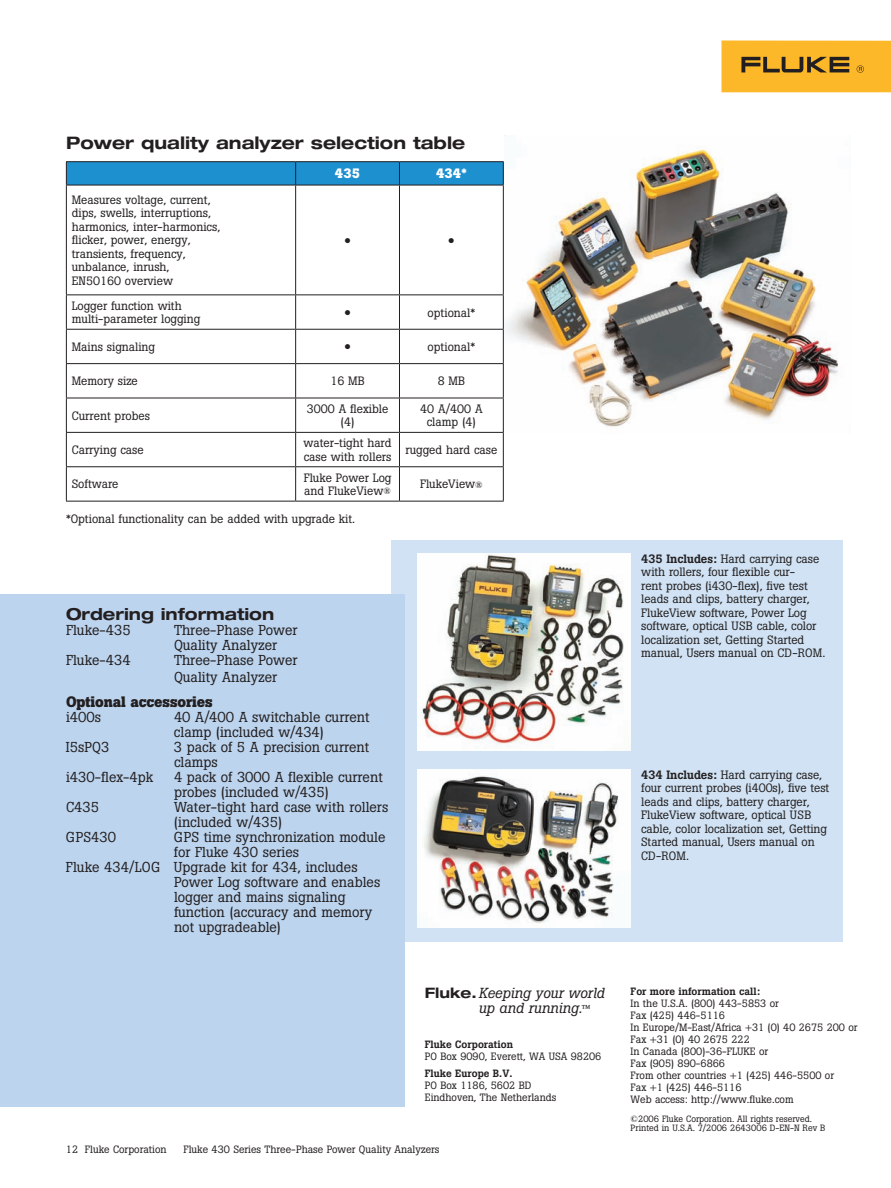
<style>
.page{position:relative;width:891px;height:1188px;background:#fff}
.page>*{position:absolute;margin:0;border:0;box-sizing:border-box;transform-origin:0 0}
.t1{font:21px "Boton";color:#231f20}
.t2{font:700 expanded 17.25px "Helvetica Neue";color:#231f20}
.t3{font:700 expanded 16.5px "Helvetica Neue";color:#231f20}
.t4{font:700 15px "Boton";letter-spacing:-.005em;color:#231f20}
.t5{font:italic 14.4px/14.4px "Boton";color:#231f20}
.t6{font:14.25px/15px "Boton";color:#231f20}
.t7{font:700 13.5px "Boton";color:#fff}
.t8{font:12px/13.5px "Boton";color:#231f20}
.t9{font:10.5px/12px "Boton";color:#231f20}
.t10{font:500 10.5px "Boton";color:#231f20}
.t11{font:9px/9.8px "Boton";color:#231f20}
.s1{font-size:9px}
.s2{font-weight:500}
.s3{font-family:"Helvetica Neue";font-weight:700;font-style:normal;font-stretch:expanded}
.s4{font-size:11.4px}
</style>
<div class="page">
<img style="left:504px;top:135px;width:334px;height:292px">
<div style="left:391px;top:540px;width:452px;height:401px;background:#d0e2f3"></div>
<div style="left:722px;top:40px;width:169px;height:52px;background:#fcb828"></div>
<svg style="left:741px;top:57px;width:108px;height:15px"></svg>
<svg style="left:857px;top:65px;width:7px;height:8px"></svg>
<hr style="left:66px;top:161px;width:230px;height:1px;background:#231f20">
<hr style="left:296px;top:161px;width:103px;height:1px;background:#231f20">
<hr style="left:399px;top:161px;width:105px;height:1px;background:#231f20">
<svg style="left:66px;top:162px;width:438px;height:23px;background:#1d8cc9"></svg>
<hr style="left:66px;top:185px;width:230px;height:1px;background:#231f20">
<hr style="left:66px;top:185px;width:1px;height:109px;background:#231f20">
<hr style="left:296px;top:185px;width:103px;height:1px;background:#231f20">
<hr style="left:295px;top:185px;width:1px;height:109px;background:#231f20">
<hr style="left:399px;top:185px;width:105px;height:1px;background:#231f20">
<hr style="left:399px;top:185px;width:1px;height:109px;background:#231f20">
<hr style="left:503px;top:185px;width:1px;height:109px;background:#231f20">
<hr style="left:66px;top:294px;width:230px;height:1px;background:#231f20">
<hr style="left:66px;top:295px;width:1px;height:34px;background:#231f20">
<hr style="left:296px;top:294px;width:103px;height:1px;background:#231f20">
<hr style="left:295px;top:295px;width:1px;height:34px;background:#231f20">
<hr style="left:399px;top:294px;width:105px;height:1px;background:#231f20">
<hr style="left:399px;top:295px;width:1px;height:34px;background:#231f20">
<hr style="left:503px;top:295px;width:1px;height:34px;background:#231f20">
<hr style="left:66px;top:329px;width:230px;height:1px;background:#231f20">
<hr style="left:66px;top:330px;width:1px;height:33px;background:#231f20">
<hr style="left:296px;top:329px;width:103px;height:1px;background:#231f20">
<hr style="left:295px;top:330px;width:1px;height:33px;background:#231f20">
<hr style="left:399px;top:329px;width:105px;height:1px;background:#231f20">
<hr style="left:399px;top:330px;width:1px;height:33px;background:#231f20">
<hr style="left:503px;top:330px;width:1px;height:33px;background:#231f20">
<hr style="left:66px;top:363px;width:230px;height:1px;background:#231f20">
<hr style="left:66px;top:364px;width:1px;height:34px;background:#231f20">
<hr style="left:296px;top:363px;width:103px;height:1px;background:#231f20">
<hr style="left:295px;top:364px;width:1px;height:34px;background:#231f20">
<hr style="left:399px;top:363px;width:105px;height:1px;background:#231f20">
<hr style="left:399px;top:364px;width:1px;height:34px;background:#231f20">
<hr style="left:503px;top:364px;width:1px;height:34px;background:#231f20">
<hr style="left:66px;top:398px;width:230px;height:1px;background:#231f20">
<hr style="left:66px;top:398px;width:1px;height:34px;background:#231f20">
<hr style="left:296px;top:398px;width:103px;height:1px;background:#231f20">
<hr style="left:295px;top:398px;width:1px;height:34px;background:#231f20">
<hr style="left:399px;top:398px;width:105px;height:1px;background:#231f20">
<hr style="left:399px;top:398px;width:1px;height:34px;background:#231f20">
<hr style="left:503px;top:398px;width:1px;height:34px;background:#231f20">
<hr style="left:66px;top:432px;width:230px;height:1px;background:#231f20">
<hr style="left:66px;top:433px;width:1px;height:33px;background:#231f20">
<hr style="left:296px;top:432px;width:103px;height:1px;background:#231f20">
<hr style="left:295px;top:433px;width:1px;height:33px;background:#231f20">
<hr style="left:399px;top:432px;width:105px;height:1px;background:#231f20">
<hr style="left:399px;top:433px;width:1px;height:33px;background:#231f20">
<hr style="left:503px;top:433px;width:1px;height:33px;background:#231f20">
<hr style="left:66px;top:466px;width:230px;height:1px;background:#231f20">
<hr style="left:66px;top:467px;width:1px;height:34px;background:#231f20">
<hr style="left:296px;top:466px;width:103px;height:1px;background:#231f20">
<hr style="left:295px;top:467px;width:1px;height:34px;background:#231f20">
<hr style="left:399px;top:466px;width:105px;height:1px;background:#231f20">
<hr style="left:399px;top:467px;width:1px;height:34px;background:#231f20">
<hr style="left:503px;top:467px;width:1px;height:34px;background:#231f20">
<hr style="left:66px;top:501px;width:230px;height:1px;background:#231f20">
<hr style="left:296px;top:501px;width:103px;height:1px;background:#231f20">
<hr style="left:399px;top:501px;width:105px;height:1px;background:#231f20">
<div style="left:0;top:594px;width:405px;height:513px;background:#bcd4ee"></div>
<img style="left:417px;top:554px;width:213px;height:196px">
<img style="left:418px;top:770px;width:213px;height:157px">
<h2 class="t2" style="left:66px;top:132px;width:401px">Power quality analyzer selection table</h2>
<p class="t7" style="left:335px;top:166px;width:27px">435</p>
<p class="t7" style="left:436px;top:166px;width:32px">434*</p>
<p class="t8" style="left:72px;top:193px;width:150px">Measures voltage, current, dips, swells, interruptions, harmonics, inter-harmonics, flicker, power, energy, transients, frequency, unbalance, inrush,<br>EN50160 overview</p>
<h1 class="t1" style="left:344px;top:228px;width:8px">•</h1>
<h1 class="t1" style="left:448px;top:228px;width:8px">•</h1>
<p class="t8" style="left:72px;top:299px;width:130px">Logger function with multi-parameter logging</p>
<h1 class="t1" style="left:344px;top:300px;width:8px">•</h1>
<p class="t8" style="left:428px;top:306px;width:49px">optional*</p>
<p class="t8" style="left:72px;top:340px;width:85px">Mains signaling</p>
<h1 class="t1" style="left:344px;top:334px;width:8px">•</h1>
<p class="t8" style="left:428px;top:340px;width:49px">optional*</p>
<p class="t8" style="left:72px;top:374px;width:68px">Memory size</p>
<p class="t8" style="left:330px;top:374px;width:36px">16 MB</p>
<p class="t8" style="left:438px;top:374px;width:29px">8 MB</p>
<p class="t8" style="left:72px;top:409px;width:80px">Current probes</p>
<p class="t8" style="left:307px;top:402px;width:83px;text-align:center">3000 A flexible (4)</p>
<p class="t8" style="left:420px;top:402px;width:64px;text-align:center">40 A/400 A clamp (4)</p>
<p class="t8" style="left:72px;top:443px;width:73px">Carrying case</p>
<p class="t8" style="left:304px;top:436px;width:90px">water-tight hard case with rollers</p>
<p class="t8" style="left:405px;top:443px;width:93px">rugged hard case</p>
<p class="t8" style="left:72px;top:478px;width:48px">Software</p>
<p class="t8" style="left:304px;top:471px;width:89px">Fluke Power Log and FlukeView<span class="s1">®</span></p>
<p class="t8" style="left:420px;top:478px;width:64px">FlukeView<span class="s1">®</span></p>
<p class="t8" style="left:66px;top:512px;width:291px">*Optional functionality can be added with upgrade kit.</p>
<h3 class="t3" style="left:66px;top:604px;width:210px">Ordering information</h3>
<p class="t6" style="left:66px;top:623px;width:66px">Fluke-435</p>
<p class="t6" style="left:174px;top:623px;width:125px">Three-Phase Power<br>Quality Analyzer</p>
<p class="t6" style="left:66px;top:653px;width:66px">Fluke-434</p>
<p class="t6" style="left:174px;top:652px;width:125px;line-height:16.5px">Three-Phase Power<br>Quality Analyzer</p>
<p class="t4" style="left:66px;top:692px;width:148px">Optional accessories</p>
<p class="t6" style="left:66px;top:709px;width:37px">i400s</p>
<p class="t6" style="left:174px;top:709px;width:197px">40 A/400 A switchable current clamp (included w/434)</p>
<p class="t6" style="left:66px;top:739px;width:45px">I5sPQ3</p>
<p class="t6" style="left:174px;top:739px;width:197px">3 pack of 5 A precision current clamps</p>
<p class="t6" style="left:66px;top:769px;width:89px">i430-flex-4pk</p>
<p class="t6" style="left:174px;top:769px;width:210px">4 pack of 3000 A flexible current probes (included w/435)</p>
<p class="t6" style="left:66px;top:799px;width:35px">C435</p>
<p class="t6" style="left:174px;top:799px;width:216px">Water-tight hard case with rollers (included w/435)</p>
<p class="t6" style="left:66px;top:829px;width:52px">GPS430</p>
<p class="t6" style="left:174px;top:829px;width:213px">GPS time synchronization module</p>
<p class="t6" style="left:174px;top:844px;width:127px">for Fluke 430 series</p>
<p class="t6" style="left:66px;top:859px;width:293px">Fluke 434/LOG Upgrade kit for 434, includes</p>
<p class="t6" style="left:174px;top:874px;width:208px">Power Log software and enables</p>
<p class="t6" style="left:174px;top:889px;width:173px">logger and mains signaling</p>
<p class="t6" style="left:174px;top:904px;width:200px">function (accuracy and memory</p>
<p class="t6" style="left:174px;top:919px;width:109px">not upgradeable)</p>
<p class="t8" style="left:641px;top:552px;width:186px"><span class="s2">435 Includes:</span> Hard carrying case with rollers, four flexible cur-<br>rent probes (i430-flex), five test leads and clips, battery charger, FlukeView software, Power Log software, optical USB cable, color localization set, Getting Started manual, Users manual on CD-ROM.</p>
<p class="t8" style="left:641px;top:768px;width:190px"><span class="s2">434 Includes:</span> Hard carrying case, four current probes (i400s), five test leads and clips, battery charger,<br>FlukeView software, optical USB cable, color localization set, Getting<br>Started manual, Users manual on<br>CD-ROM.</p>
<p class="t5" style="left:479px;top:986px;width:127px;text-indent:-54px"><span class="s3">Fluke.</span>Keeping your world up and running.<span class="s4">™</span></p>
<p class="t10" style="left:631px;top:985px;width:131px">For more information call:</p>
<p class="t9" style="left:631px;top:997px;width:228px">In the U.S.A. (800) 443-5853 or<br>Fax (425) 446-5116<br>In Europe/M-East/Africa +31 (0) 40 2675 200 or<br>Fax +31 (0) 40 2675 222<br>In Canada (800)-36-FLUKE or<br>Fax (905) 890-6866<br>From other countries +1 (425) 446-5500 or<br>Fax +1 (425) 446-5116<br>Web access: http://www.fluke.com</p>
<p class="t11" style="left:631px;top:1114px;width:196px">©2006 Fluke Corporation. All rights reserved.<br>Printed in U.S.A. 7/2006 2643006 D-EN-N Rev B</p>
<p class="t10" style="left:425px;top:1038px;width:90px">Fluke Corporation</p>
<p class="t9" style="left:425px;top:1050px;width:178px">PO Box 9090, Everett, WA USA 98206</p>
<p class="t10" style="left:425px;top:1067px;width:89px">Fluke Europe B.V.</p>
<p class="t9" style="left:425px;top:1079px;width:133px">PO Box 1186, 5602 BD<br>Eindhoven, The Netherlands</p>
<p class="t9" style="left:66px;top:1143px;width:102px">12 Fluke Corporation</p>
<p class="t9" style="left:184px;top:1143px;width:258px">Fluke 430 Series Three-Phase Power Quality Analyzers</p>
</div>
